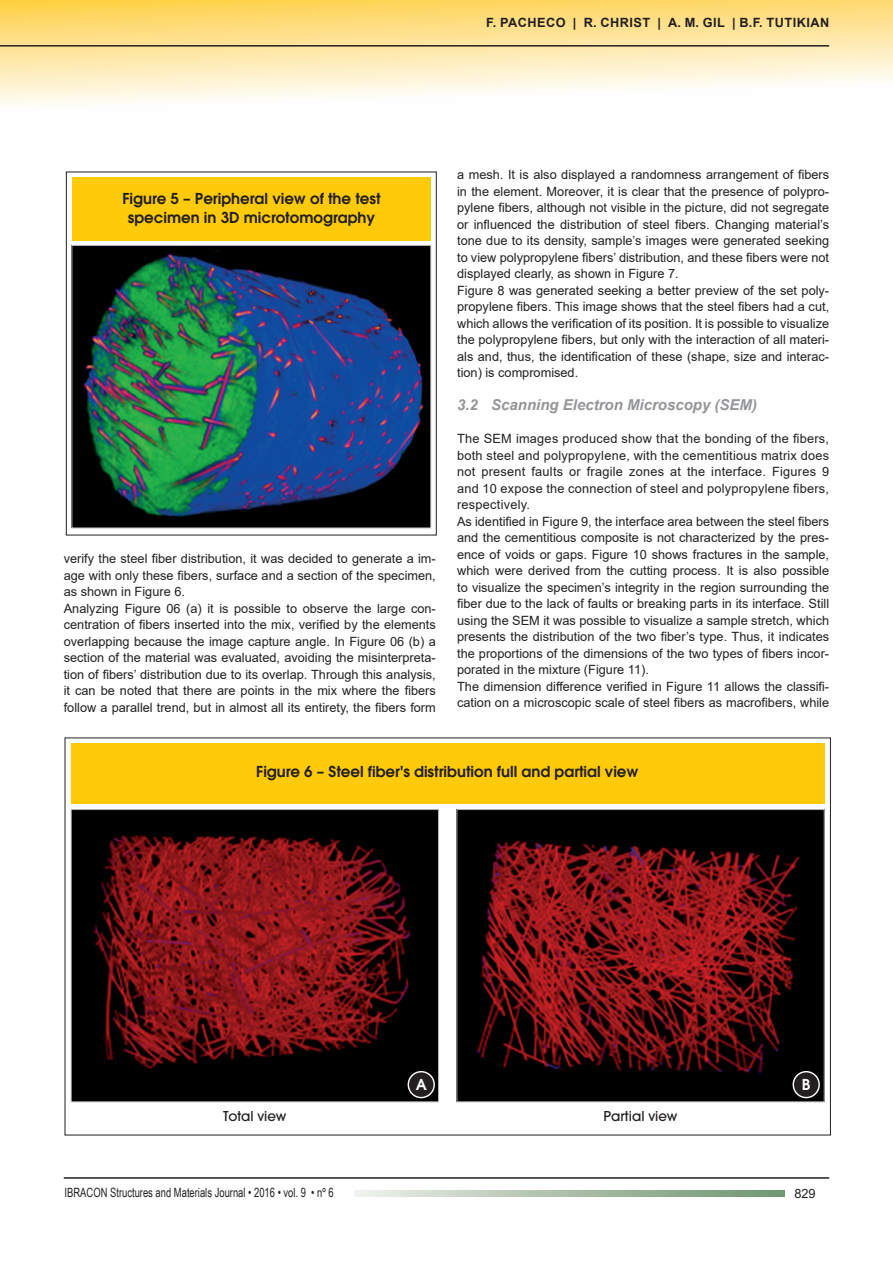
<style>
.page{position:relative;width:893px;height:1263px;background:#fff}
.page>*{position:absolute;margin:0;border:0;box-sizing:border-box;transform-origin:0 0}
.t1{font:600 15px/19px "Avant Garde";color:#231f20;text-align:center}
.t2{font:italic 700 15px "Arial";color:#939598}
.t3{font:15px "Avant Garde Md ITC";color:#231f20}
.t4{font:600 15px "Avant Garde";color:#fff}
.t5{font:12.75px/16.5px "Arial";color:#231f20}
.t6{font:12.75px "Arial Narrow";color:#231f20;scale:.9 1}
.t7{font:700 12.75px "Arial";letter-spacing:.035em;color:#231f20}
</style>
<div class="page">
<svg style="left:0;top:0;width:893px;height:105px"></svg>
<hr style="left:64px;top:1177px;width:765px;height:2px;background:#231f20">
<hr style="left:0;top:45px;width:829px;height:2px;background:#231f20">
<svg style="left:354px;top:1190px;width:431px;height:6px;background:#acc0aa"></svg>
<svg style="left:71px;top:240px;width:361px;height:289px"></svg>
<div style="left:66px;top:172px;width:371px;height:363px;border:1px solid #231f20"></div>
<div style="left:72px;top:177px;width:359px;height:63px;background:#feca0a"></div>
<img style="left:74px;top:247px;width:355px;height:279px">
<div style="left:72px;top:245px;width:359px;height:283px;border:1px solid #bcbdc0"></div>
<svg style="left:70px;top:743px;width:755px;height:360px"></svg>
<img style="left:73px;top:811px;width:364px;height:289px">
<div style="left:71px;top:809px;width:368px;height:293px;border:1px solid #bcbdc0"></div>
<div style="left:408px;top:1071px;width:27px;height:27px;border:3px solid #fff;border-radius:50%"></div>
<div style="left:409px;top:1072px;width:24px;height:25px;background:#231f20;border-radius:50%"></div>
<img style="left:459px;top:811px;width:363px;height:289px">
<div style="left:793px;top:1071px;width:27px;height:27px;border:3px solid #fff;border-radius:50%"></div>
<div style="left:794px;top:1072px;width:24px;height:25px;background:#231f20;border-radius:50%"></div>
<div style="left:71px;top:743px;width:753px;height:60px;background:#feca0a"></div>
<p class="t7" style="left:486px;top:14px;width:344px">F. PACHECO | R. CHRIST | A. M. GIL | B.F. TUTIKIAN</p>
<p class="t1" style="left:122px;top:188px;width:260px">Figure 5 – Peripheral view of the test specimen in 3D microtomography</p>
<p class="t5" style="left:64px;top:550px;width:374px">verify the steel fiber distribution, it was decided to generate a im&shy;age with only these fibers, surface and a section of the specimen, as shown in Figure 6.<br>Analyzing Figure 06 (a) it is possible to observe the large con&shy;centration of fibers inserted into the mix, verified by the elements overlapping because the image capture angle. In Figure 06 (b) a section of the material was evaluated, avoiding the misinterpreta&shy;tion of fibers’ distribution due to its overlap. Through this analysis, it can be noted that there are points in the mix where the fibers follow a parallel trend, but in almost all its entirety, the fibers form</p>
<p class="t5" style="left:457px;top:167px;width:374px">a mesh. It is also displayed a randomness arrangement of fibers in the element. Moreover, it is clear that the presence of polypro&shy;pylene fibers, although not visible in the picture, did not segregate or influenced the distribution of steel fibers. Changing material’s tone due to its density, sample’s images were generated seeking to view polypropylene fibers’ distribution, and these fibers were not displayed clearly, as shown in Figure 7.<br>Figure 8 was generated seeking a better preview of the set poly&shy;propylene fibers. This image shows that the steel fibers had a cut, which allows the verification of its position. It is possible to visualize the polypropylene fibers, but only with the interaction of all materi&shy;als and, thus, the identification of these (shape, size and interac&shy;tion) is compromised.</p>
<p class="t2" style="left:457px;top:395px;width:301px">3.2 Scanning Electron Microscopy (SEM)</p>
<p class="t5" style="left:457px;top:431px;width:374px">The SEM images produced show that the bonding of the fibers, both steel and polypropylene, with the cementitious matrix does not present faults or fragile zones at the interface. Figures 9 and 10 expose the connection of steel and polypropylene fibers, respectively.<br>As identified in Figure 9, the interface area between the steel fibers and the cementitious composite is not characterized by the pres&shy;ence of voids or gaps. Figure 10 shows fractures in the sample, which were derived from the cutting process. It is also possible to visualize the specimen’s integrity in the region surrounding the fiber due to the lack of faults or breaking parts in its interface. Still using the SEM it was possible to visualize a sample stretch, which presents the distribution of the two fiber’s type. Thus, it indicates the proportions of the dimensions of the two types of fibers incor&shy;porated in the mixture (Figure 11).<br>The dimension difference verified in Figure 11 allows the classifi&shy;cation on a microscopic scale of steel fibers as macrofibers, while</p>
<p class="t1" style="left:256px;top:762px;width:384px">Figure 6 – Steel fiber's distribution full and partial view</p>
<p class="t4" style="left:416px;top:1075px;width:13px">A</p>
<p class="t4" style="left:802px;top:1075px;width:10px">B</p>
<p class="t3" style="left:223px;top:1107px;width:65px">Total view</p>
<p class="t3" style="left:604px;top:1107px;width:75px">Partial view</p>
<p class="t6" style="left:65px;top:1183px;width:300px">IBRACON Structures and Materials Journal • 2016 • vol. 9 • nº 6</p>
<p class="t5" style="left:794px;top:1185px;width:23px">829</p>
</div>
